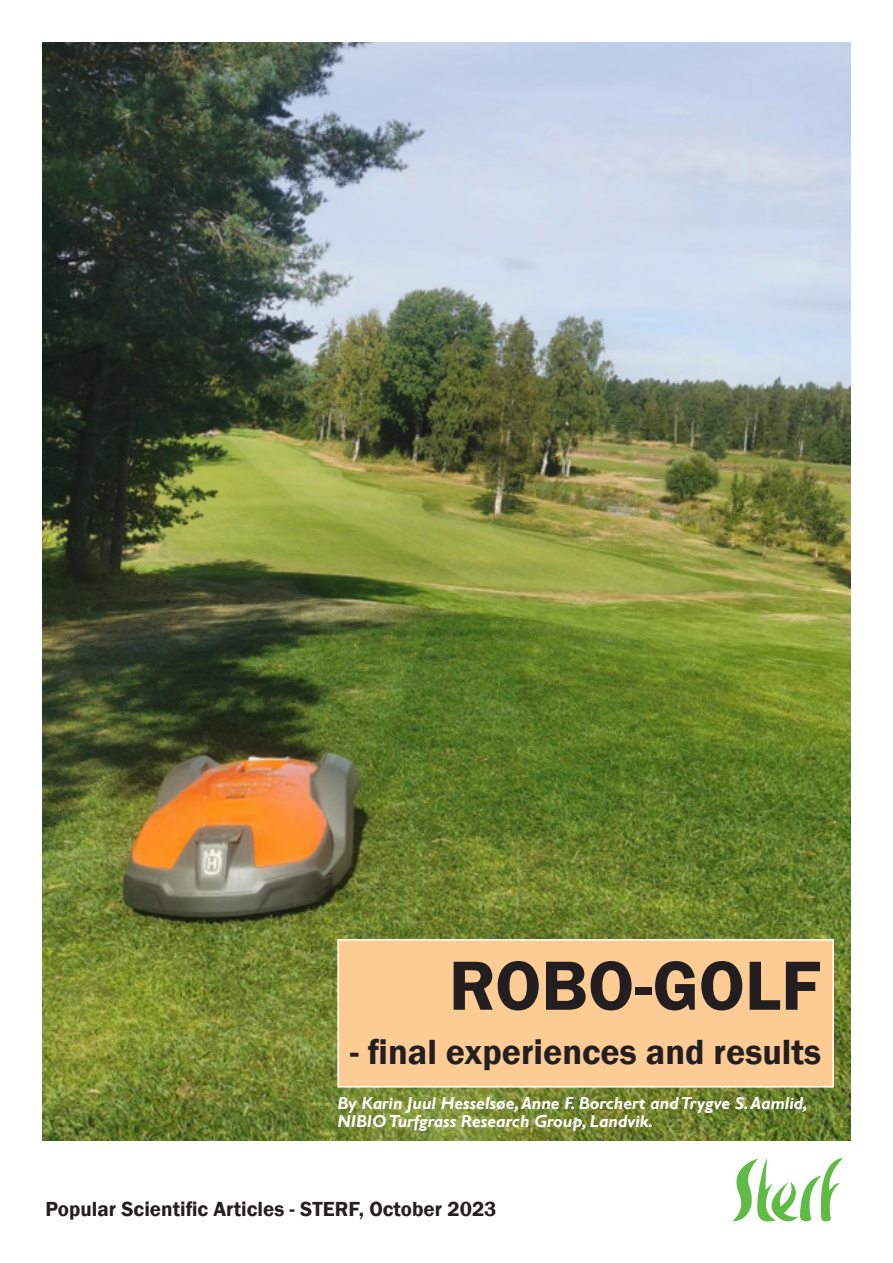
<style>
.page{position:relative;width:893px;height:1263px;background:#fff}
.page>*{position:absolute;margin:0;border:0;box-sizing:border-box;transform-origin:0 0}
.t1{font:600 72px "Franklin Gothic";color:#231f20}
.t2{font:600 36px "Franklin Gothic";color:#231f20}
.t3{font:600 21px "Franklin Gothic";color:#231f20}
.Faktatext{font:italic 700 17.25px/18px "Gill Sans";color:#fff}
</style>
<div class="page">
<img style="left:43px;top:43px;width:807px;height:1098px">
<svg style="left:732px;top:1158px;width:111px;height:63px"></svg>
<div style="left:337px;top:939px;width:497px;height:148px;background:#fdcc95;border:2px solid #fff"></div>
<p class="t1" style="left:449px;top:941px;width:374px">ROBO-GOLF</p>
<p class="t2" style="left:350px;top:1029px;width:473px">- final experiences and results</p>
<p class="Faktatext" style="left:337px;top:1094px;width:472px">By Karin Juul Hesselsøe, Anne F. Borchert and Trygve S. Aamlid,<br>NIBIO Turfgrass Research Group, Landvik.</p>
<p class="t3" style="left:46px;top:1196px;width:453px">Popular Scientific Articles - STERF, October 2023</p>
</div>
